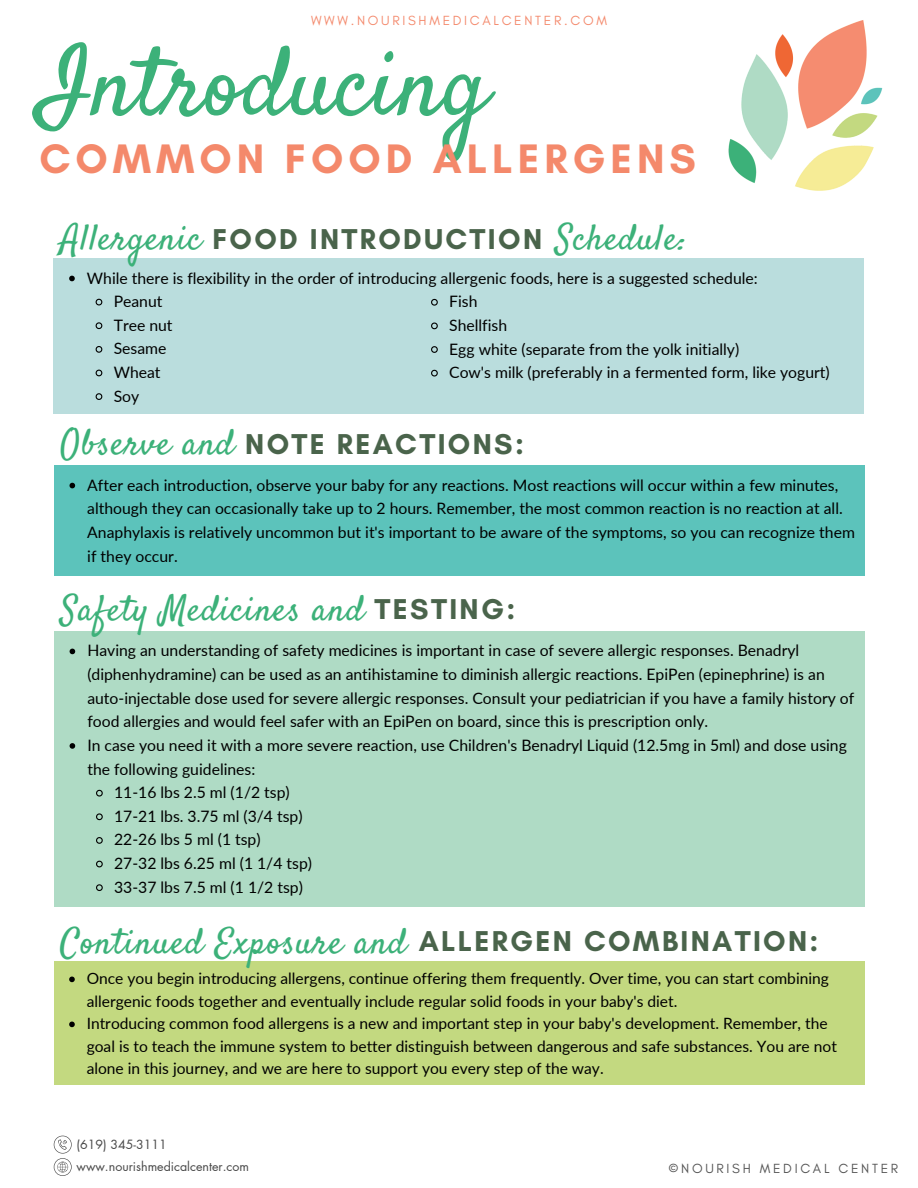
<style>
.page{position:relative;width:918px;height:1188px;background:#fff}
.page>*{position:absolute;margin:0;border:0;box-sizing:border-box;transform-origin:0 0}
.t1{font:97.35px "Satisfy";color:#3cb179}
.t2{font:700 42px "Glacial Indifference";letter-spacing:.12em;color:#f4896b}
.t3{font:36px "Satisfy";letter-spacing:.025em;color:#3cb179}
.t4{font:700 29.25px "Glacial Indifference";letter-spacing:.08em;color:#4a644b}
.t5{font:15.75px/23.7px "Lato";color:#000}
.t6{font:15.6px/22.5px "Lato";color:#000}
.t7{font:13.5px "Glacial Indifference";letter-spacing:.2em;color:#f48a6d}
.t8{font:13.5px "Glacial Indifference";letter-spacing:.2em;color:#545454}
.t9{font:12.45px "Futura LT Pro";color:#494949}
</style>
<div class="page">
<div style="left:54px;top:258px;width:810px;height:156px;background:#badddd"></div>
<img style="left:728px;top:20px;width:155px;height:171px">
<svg style="left:54px;top:1136px;width:18px;height:40px"></svg>
<svg style="left:69px;top:276px;width:6px;height:5px"></svg>
<svg style="left:95px;top:298px;width:8px;height:8px"></svg>
<svg style="left:95px;top:322px;width:8px;height:8px"></svg>
<svg style="left:95px;top:346px;width:8px;height:7px"></svg>
<svg style="left:95px;top:369px;width:8px;height:8px"></svg>
<svg style="left:95px;top:393px;width:8px;height:7px"></svg>
<div style="left:54px;top:465px;width:810px;height:111px;background:#5cc3bb"></div>
<svg style="left:70px;top:483px;width:5px;height:5px"></svg>
<div style="left:54px;top:631px;width:810px;height:276px;background:#afdbc5"></div>
<svg style="left:70px;top:649px;width:5px;height:5px"></svg>
<svg style="left:70px;top:743px;width:5px;height:6px"></svg>
<svg style="left:96px;top:789px;width:7px;height:8px"></svg>
<svg style="left:96px;top:813px;width:7px;height:8px"></svg>
<svg style="left:96px;top:837px;width:7px;height:7px"></svg>
<svg style="left:96px;top:860px;width:7px;height:8px"></svg>
<svg style="left:96px;top:884px;width:7px;height:7px"></svg>
<svg style="left:431px;top:298px;width:7px;height:8px"></svg>
<svg style="left:431px;top:322px;width:7px;height:8px"></svg>
<svg style="left:431px;top:346px;width:7px;height:7px"></svg>
<svg style="left:431px;top:369px;width:7px;height:8px"></svg>
<div style="left:54px;top:962px;width:810px;height:123px;background:#c3d980"></div>
<svg style="left:69px;top:977px;width:6px;height:5px"></svg>
<svg style="left:69px;top:1022px;width:6px;height:5px"></svg>
<p class="t7" style="left:311px;top:13px;width:297px">WWW.NOURISHMEDICALCENTER.COM</p>
<p class="t1" style="left:39px;top:23px;width:451px">Introducing</p>
<p class="t2" style="left:39px;top:133px;width:658px">COMMON FOOD ALLERGENS</p>
<p class="t3" style="left:60px;top:215px;width:143px">Allergenic</p>
<p class="t4" style="left:212px;top:221px;width:331px">FOOD INTRODUCTION</p>
<p class="t3" style="left:555px;top:215px;width:133px">Schedule:</p>
<p class="t5" style="left:449px;top:289px;width:30px">Fish</p>
<p class="t5" style="left:449px;top:313px;width:59px">Shellfish</p>
<p class="t5" style="left:449px;top:337px;width:292px">Egg white (separate from the yolk initially)</p>
<p class="t5" style="left:449px;top:360px;width:382px">Cow's milk (preferably in a fermented form, like yogurt)</p>
<p class="t5" style="left:87px;top:266px;width:672px">While there is flexibility in the order of introducing allergenic foods, here is a suggested schedule:</p>
<p class="t5" style="left:114px;top:289px;width:50px">Peanut</p>
<p class="t5" style="left:114px;top:313px;width:60px">Tree nut</p>
<p class="t5" style="left:114px;top:336px;width:54px">Sesame</p>
<p class="t5" style="left:114px;top:360px;width:48px">Wheat</p>
<p class="t5" style="left:114px;top:384px;width:27px">Soy</p>
<p class="t3" style="left:60px;top:421px;width:175px">Observe and</p>
<p class="t4" style="left:245px;top:427px;width:280px">NOTE REACTIONS:</p>
<p class="t5" style="left:87px;top:473px;width:769px">After each introduction, observe your baby for any reactions. Most reactions will occur within a few minutes, although they can occasionally take up to 2 hours. Remember, the most common reaction is no reaction at all.<br>Anaphylaxis is relatively uncommon but it's important to be aware of the symptoms, so you can recognize them if they occur.</p>
<p class="t3" style="left:60px;top:587px;width:305px">Safety Medicines and</p>
<p class="t4" style="left:374px;top:591px;width:142px">TESTING:</p>
<p class="t5" style="left:87px;top:639px;width:768px">Having an understanding of safety medicines is important in case of severe allergic responses. Benadryl (diphenhydramine) can be used as an antihistamine to diminish allergic reactions. EpiPen (epinephrine) is an auto-injectable dose used for severe allergic responses. Consult your pediatrician if you have a family history of food allergies and would feel safer with an EpiPen on board, since this is prescription only.</p>
<p class="t5" style="left:87px;top:733px;width:761px">In case you need it with a more severe reaction, use Children's Benadryl Liquid (12.5mg in 5ml) and dose using the following guidelines:</p>
<p class="t5" style="left:114px;top:780px;width:177px">11-16 lbs 2.5 ml (1/2 tsp)</p>
<p class="t5" style="left:114px;top:804px;width:190px">17-21 lbs. 3.75 ml (3/4 tsp)</p>
<p class="t5" style="left:114px;top:828px;width:148px">22-26 lbs 5 ml (1 tsp)</p>
<p class="t5" style="left:114px;top:851px;width:199px">27-32 lbs 6.25 ml (1 1/4 tsp)</p>
<p class="t5" style="left:114px;top:875px;width:190px">33-37 lbs 7.5 ml (1 1/2 tsp)</p>
<p class="t3" style="left:60px;top:919px;width:348px">Continued Exposure and</p>
<p class="t4" style="left:419px;top:923px;width:401px">ALLERGEN COMBINATION:</p>
<p class="t6" style="left:87px;top:967px;width:744px">Once you begin introducing allergens, continue offering them frequently. Over time, you can start combining allergenic foods together and eventually include regular solid foods in your baby's diet.</p>
<p class="t6" style="left:87px;top:1012px;width:752px">Introducing common food allergens is a new and important step in your baby's development. Remember, the goal is to teach the immune system to better distinguish between dangerous and safe substances. You are not alone in this journey, and we are here to support you every step of the way.</p>
<p class="t9" style="left:77px;top:1138px;width:92px">(619) 345-3111</p>
<p class="t9" style="left:77px;top:1161px;width:174px">www.nourishmedicalcenter.com</p>
<p class="t8" style="left:668px;top:1160px;width:231px">©️ NOURISH MEDICAL CENTER</p>
</div>
